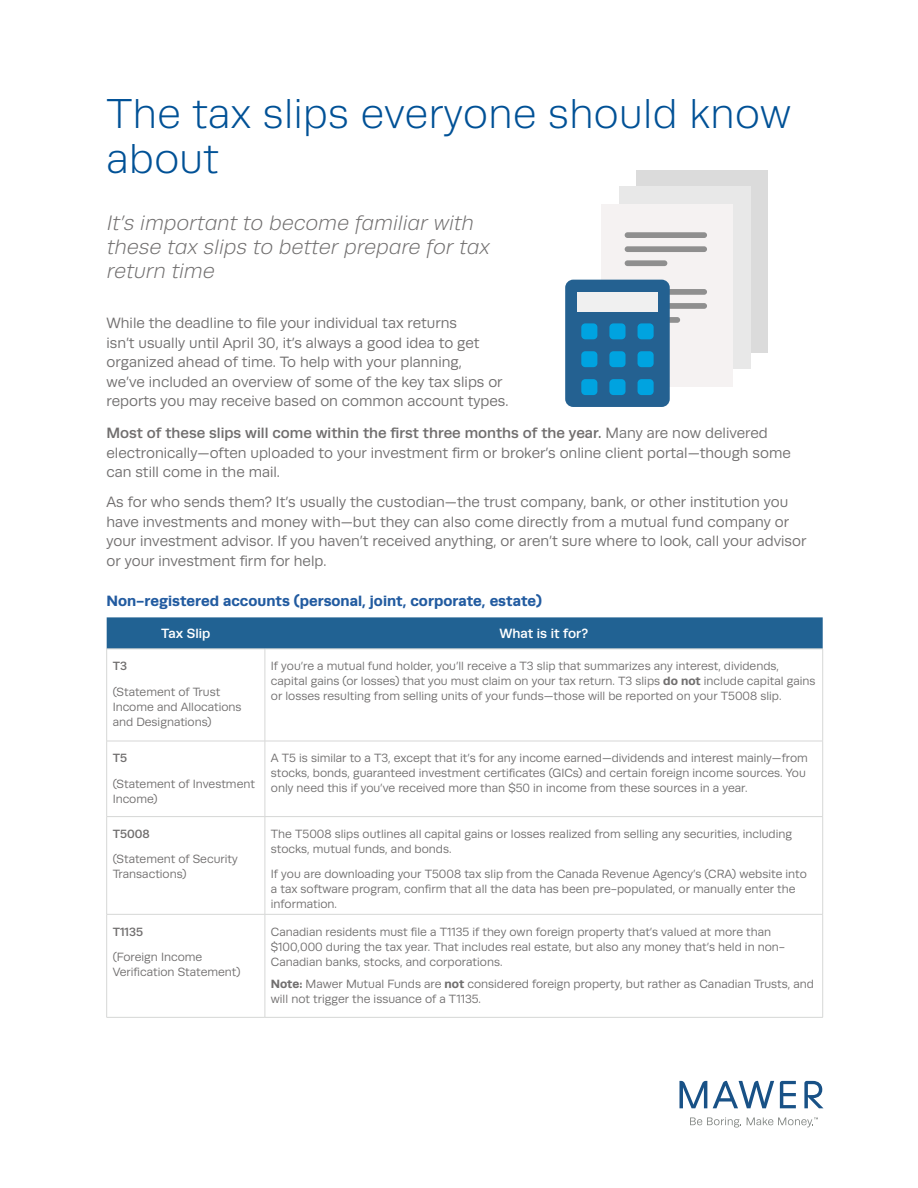
<style>
.page{position:relative;width:918px;height:1188px;background:#fff}
.page>*{position:absolute;margin:0;border:0;box-sizing:border-box;transform-origin:0 0}
.t1{font:300 42px/45px "Runda";letter-spacing:.01em;color:#005196}
.t2{font:italic 300 21px/24px "Runda";letter-spacing:.01em;color:#716f6f}
.t3{font:15px/19.5px "Runda";color:#716f6f}
.t4{font:700 15px "Runda";color:#225ba0}
.t5{font:500 13.5px "Runda";color:#fff}
.t6{font:12px/15px "Runda";color:#716f6f}
.t7{font:500 12px "Runda";color:#716f6f}
.s1{font-weight:500}
.s2{font-weight:700}
</style>
<div class="page">
<svg style="left:680px;top:1081px;width:27px;height:27px"></svg>
<svg style="left:804px;top:1081px;width:19px;height:27px"></svg>
<svg style="left:780px;top:1081px;width:16px;height:27px"></svg>
<svg style="left:713px;top:1081px;width:61px;height:27px"></svg>
<svg style="left:690px;top:1117px;width:51px;height:10px"></svg>
<svg style="left:747px;top:1117px;width:71px;height:10px"></svg>
<div style="left:107px;top:617px;width:716px;height:32px;background:#216293"></div>
<svg style="left:107px;top:650px;width:715px;height:367px"></svg>
<hr style="left:106px;top:649px;width:159px;height:1px;background:#d6d7d6">
<hr style="left:106px;top:649px;width:1px;height:92px;background:#d6d7d6">
<hr style="left:265px;top:649px;width:558px;height:1px;background:#d6d7d6">
<hr style="left:265px;top:649px;width:1px;height:92px;background:#d6d7d6">
<hr style="left:822px;top:649px;width:1px;height:92px;background:#d6d7d6">
<hr style="left:106px;top:741px;width:159px;height:1px;background:#d6d7d6">
<hr style="left:106px;top:741px;width:1px;height:75px;background:#d6d7d6">
<hr style="left:265px;top:741px;width:558px;height:1px;background:#d6d7d6">
<hr style="left:265px;top:741px;width:1px;height:75px;background:#d6d7d6">
<hr style="left:822px;top:741px;width:1px;height:75px;background:#d6d7d6">
<hr style="left:106px;top:816px;width:159px;height:1px;background:#d6d7d6">
<hr style="left:106px;top:817px;width:1px;height:97px;background:#d6d7d6">
<hr style="left:265px;top:816px;width:558px;height:1px;background:#d6d7d6">
<hr style="left:265px;top:817px;width:1px;height:97px;background:#d6d7d6">
<hr style="left:822px;top:817px;width:1px;height:97px;background:#d6d7d6">
<hr style="left:106px;top:914px;width:159px;height:1px;background:#d6d7d6">
<hr style="left:106px;top:915px;width:1px;height:102px;background:#d6d7d6">
<hr style="left:265px;top:914px;width:558px;height:1px;background:#d6d7d6">
<hr style="left:265px;top:915px;width:1px;height:102px;background:#d6d7d6">
<hr style="left:822px;top:915px;width:1px;height:102px;background:#d6d7d6">
<hr style="left:106px;top:1017px;width:159px;height:1px;background:#d6d7d6">
<hr style="left:265px;top:1017px;width:558px;height:1px;background:#d6d7d6">
<div style="left:636px;top:171px;width:132px;height:182px;background:#dbdbdb"></div>
<div style="left:619px;top:187px;width:132px;height:182px;background:#e8e8e8"></div>
<div style="left:601px;top:205px;width:132px;height:182px;background:#f5f2f2"></div>
<div style="left:625px;top:232px;width:82px;height:6px;background:#8f8f8f;border-radius:3px"></div>
<div style="left:625px;top:246px;width:82px;height:6px;background:#8f8f8f;border-radius:3px"></div>
<div style="left:625px;top:260px;width:42px;height:6px;background:#8f8f8f;border-radius:3px"></div>
<div style="left:625px;top:289px;width:82px;height:6px;background:#8f8f8f;border-radius:3px"></div>
<div style="left:625px;top:303px;width:82px;height:6px;background:#8f8f8f;border-radius:3px"></div>
<div style="left:625px;top:317px;width:55px;height:6px;background:#8f8f8f;border-radius:3px"></div>
<div style="left:565px;top:280px;width:105px;height:127px;background:#246191;border-radius:8px"></div>
<div style="left:577px;top:292px;width:81px;height:19px;background:#f0f0f0"></div>
<div style="left:581px;top:323px;width:16px;height:16px;background:#00a3e0;border-radius:4px"></div>
<div style="left:609px;top:323px;width:17px;height:16px;background:#00a3e0;border-radius:4px"></div>
<div style="left:638px;top:323px;width:16px;height:16px;background:#00a3e0;border-radius:4px"></div>
<div style="left:581px;top:351px;width:16px;height:16px;background:#00a3e0;border-radius:4px"></div>
<div style="left:609px;top:351px;width:17px;height:16px;background:#00a3e0;border-radius:4px"></div>
<div style="left:638px;top:351px;width:16px;height:16px;background:#00a3e0;border-radius:4px"></div>
<div style="left:581px;top:379px;width:16px;height:16px;background:#00a3e0;border-radius:4px"></div>
<div style="left:609px;top:379px;width:17px;height:16px;background:#00a3e0;border-radius:4px"></div>
<div style="left:638px;top:379px;width:16px;height:16px;background:#00a3e0;border-radius:4px"></div>
<h1 class="t1" style="left:106px;top:92px;width:686px">The tax slips everyone should know about</h1>
<h2 class="t2" style="left:107px;top:211px;width:384px">It’s important to become familiar with these tax slips to better prepare for tax return time</h2>
<p class="t3" style="left:106px;top:314px;width:404px">While the deadline to file your individual tax returns<br>isn’t usually until April 30, it’s always a good idea to get organized ahead of time. To help with your planning,<br>we’ve included an overview of some of the key tax slips or reports you may receive based on common account types.</p>
<p class="t3" style="left:106px;top:423px;width:686px"><span class="s1">Most of these slips will come within the first three months of the year.</span> Many are now delivered electronically—often uploaded to your investment firm or broker’s online client portal—though some can still come in the mail.</p>
<p class="t3" style="left:106px;top:492px;width:702px">As for who sends them? It’s usually the custodian—the trust company, bank, or other institution you have investments and money with—but they can also come directly from a mutual fund company or your investment advisor. If you haven’t received anything, or aren’t sure where to look, call your advisor or your investment firm for help.</p>
<p class="t4" style="left:106px;top:592px;width:437px">Non-registered accounts (personal, joint, corporate, estate)</p>
<p class="t5" style="left:161px;top:626px;width:51px">Tax Slip</p>
<p class="t5" style="left:499px;top:626px;width:90px">What is it for?</p>
<p class="t7" style="left:113px;top:659px;width:16px">T3</p>
<p class="t6" style="left:113px;top:684px;width:130px">(Statement of Trust<br>Income and Allocations and Designations)</p>
<p class="t7" style="left:113px;top:751px;width:16px">T5</p>
<p class="t6" style="left:113px;top:776px;width:144px">(Statement of Investment<br>Income)</p>
<p class="t7" style="left:113px;top:827px;width:39px">T5008</p>
<p class="t6" style="left:113px;top:852px;width:127px">(Statement of Security<br>Transactions)</p>
<p class="t7" style="left:113px;top:925px;width:32px">T1135</p>
<p class="t6" style="left:113px;top:950px;width:129px">(Foreign Income<br>Verification Statement)</p>
<p class="t6" style="left:271px;top:659px;width:546px">If you’re a mutual fund holder, you’ll receive a T3 slip that summarizes any interest, dividends, capital gains (or losses) that you must claim on your tax return. T3 slips <span class="s2">do not</span> include capital gains or losses resulting from selling units of your funds—those will be reported on your T5008 slip.</p>
<p class="t6" style="left:271px;top:751px;width:539px">A T5 is similar to a T3, except that it’s for any income earned—dividends and interest mainly—from stocks, bonds, guaranteed investment certificates (GICs) and certain foreign income sources. You only need this if you’ve received more than $50 in income from these sources in a year.</p>
<p class="t6" style="left:271px;top:826px;width:523px">The T5008 slips outlines all capital gains or losses realized from selling any securities, including stocks, mutual funds, and bonds.</p>
<p class="t6" style="left:271px;top:867px;width:537px">If you are downloading your T5008 tax slip from the Canada Revenue Agency’s (CRA) website into a tax software program, confirm that all the data has been pre-populated, or manually enter the information.</p>
<p class="t6" style="left:271px;top:924px;width:516px">Canadian residents must file a T1135 if they own foreign property that’s valued at more than $100,000 during the tax year. That includes real estate, but also any money that’s held in non-<br>Canadian banks, stocks, and corporations.</p>
<p class="t6" style="left:271px;top:977px;width:545px"><span class="s2">Note:</span> Mawer Mutual Funds are <span class="s2">not</span> considered foreign property, but rather as Canadian Trusts, and will not trigger the issuance of a T1135.</p>
</div>
